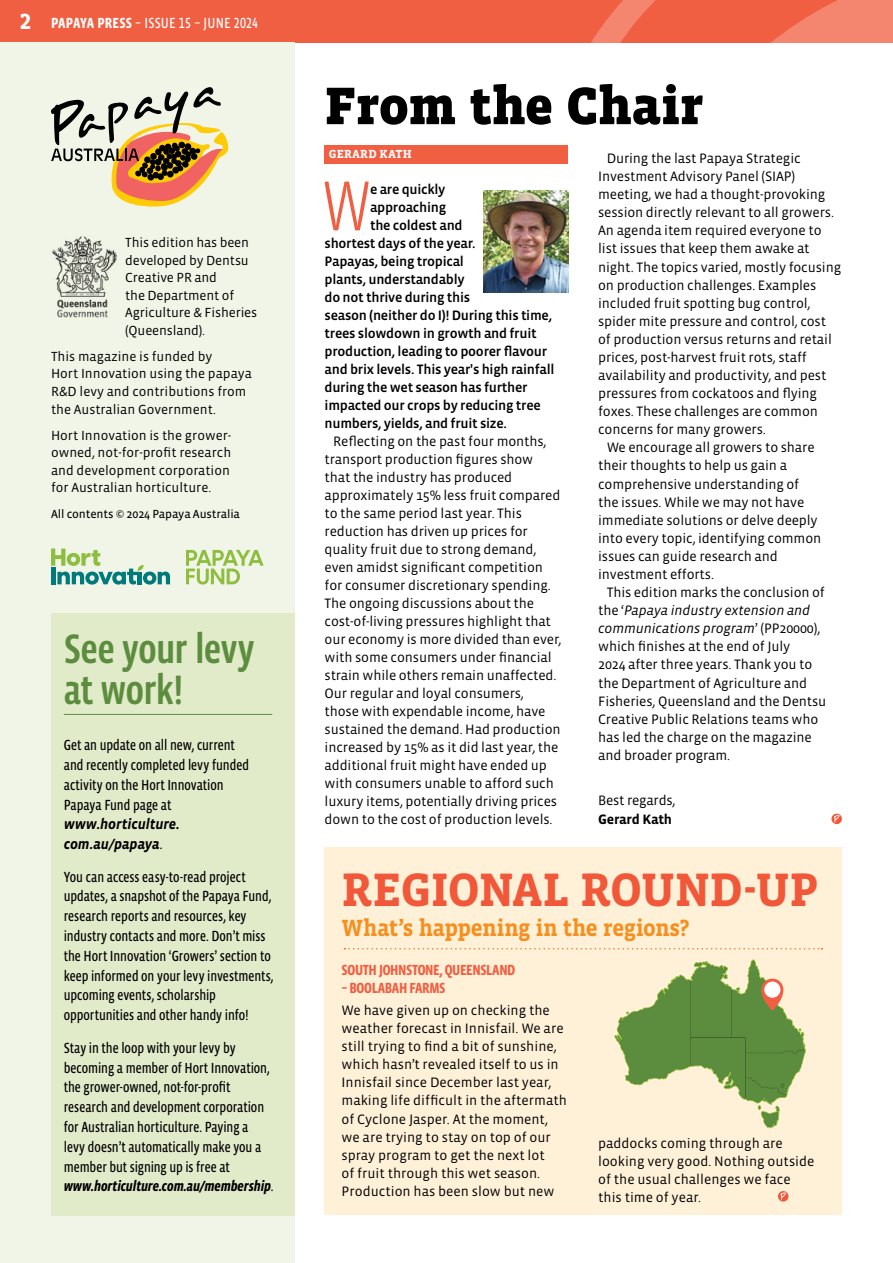
<style>
.page{position:relative;width:893px;height:1263px;background:#fff}
.page>*{position:absolute;margin:0;border:0;box-sizing:border-box;transform-origin:0 0}
.FIRST_PARA_DROP_CAP{font:300 72.3px "Vista Sans Nar OTCE";color:#f15f42}
.t1{font:900 54px "Vista Slab OTCE";letter-spacing:-.01em;color:#000}
.t2{font:700 48px "Vista Slab OTCE";letter-spacing:-.015em;color:#f15839}
.Story_end_info_-_HDR{font:500 42px/40.8px "Vista Sans Nar OTCE";letter-spacing:-.015em;color:#5c8d3e}
.t3{font:700 24px "Vista Slab OTCE";letter-spacing:-.015em;color:#f78f1e;scale:.95 1}
.Story_end_info{font:15px/19.8px "Vista Sans Nar OTCE";color:#000}
.SUB{font:700 15px "Vista Sans Nar OTCE";letter-spacing:-.025em;color:#f15f42}
.t4{font:15px "Vista Sans Nar OTCE";letter-spacing:.01em;color:#fff}
.BODY{font:13.95px/18.1px "Vista Sans OTCE";letter-spacing:-.01em;color:#000}
.SUB-2{font:13.95px/18px "Vista Sans OTCE";color:#000}
.FIRST_PARA_DROP_CAP-2{font:500 13.95px "Vista Sans OTCE";letter-spacing:-.02em;color:#000}
.BODY-2{font:700 13.95px "Vista Sans OTCE";letter-spacing:-.015em;color:#000}
.BODY-3{font:13.5px/17.5px "Vista Sans OTCE";color:#000}
.BODY-4{font:12px "Vista Sans OTCE";letter-spacing:-.01em;color:#000}
.BYLINE{font:700 12px "Vista Slab OTCE";letter-spacing:.025em;color:#fff}
.s1{font-family:"Vista Slab OTCE";font-weight:700;font-size:22.5px}
.s2{font-weight:700}
.s3{font-family:"Vista Sans OTCE";font-weight:700;font-style:italic}
.s4{font-weight:700;font-style:italic}
.s5{font-style:italic}
</style>
<div class="page">
<div style="left:0;top:0;width:893px;height:43px;background:#f15f42"></div>
<svg style="left:517px;top:0;width:376px;height:293px"></svg>
<div style="left:0;top:43px;width:295px;height:1220px;background:#f1f5e7"></div>
<svg style="left:51px;top:87px;width:177px;height:120px"></svg>
<div style="left:51px;top:613px;width:244px;height:118px;background:#e1eac9"></div>
<div style="left:51px;top:727px;width:244px;height:147px;background:#e1eac9"></div>
<div style="left:51px;top:858px;width:244px;height:187px;background:#e1eac9"></div>
<div style="left:51px;top:1029px;width:244px;height:187px;background:#e1eac9"></div>
<hr style="left:64px;top:714px;width:208px;height:1px;background:#5c8d3e">
<img style="left:484px;top:191px;width:84px;height:101px">
<img style="left:51px;top:236px;width:66px;height:81px">
<div style="left:325px;top:145px;width:243px;height:19px;background:#f15f42"></div>
<svg style="left:831px;top:814px;width:11px;height:10px"></svg>
<svg style="left:834px;top:815px;width:6px;height:8px"></svg>
<svg style="left:186px;top:550px;width:78px;height:35px"></svg>
<svg style="left:51px;top:549px;width:119px;height:36px"></svg>
<div style="left:325px;top:848px;width:517px;height:367px;background:#fff0d8"></div>
<svg style="left:344px;top:948px;width:478px;height:1px"></svg>
<svg style="left:778px;top:1191px;width:10px;height:10px"></svg>
<svg style="left:780px;top:1192px;width:6px;height:8px"></svg>
<svg style="left:614px;top:959px;width:192px;height:169px"></svg>
<svg style="left:761px;top:979px;width:22px;height:32px"></svg>
<div style="left:764px;top:981px;width:16px;height:17px;background:#fff;border-radius:8px"></div>
<p class="t4" style="left:20px;top:14px;width:240px"><span class="s1">2</span> <span class="s2">PAPAYA PRESS</span> – ISSUE 15 – JUNE 2024</p>
<p class="BODY-3" style="left:125px;top:234px;width:134px">This edition has been developed by Dentsu<br>Creative PR and<br>the Department of<br>Agriculture &amp; Fisheries (Queensland).</p>
<p class="BODY-3" style="left:51px;top:347px;width:202px">This magazine is funded by<br>Hort Innovation using the papaya<br>R&amp;D levy and contributions from the Australian Government.</p>
<p class="BODY-3" style="left:51px;top:426px;width:182px;text-align:justify">Hort Innovation is the grower&shy;owned, not-for-profit research and development corporation for Australian horticulture.</p>
<p class="BODY-4" style="left:51px;top:507px;width:190px">All contents © 2024 Papaya Australia</p>
<p class="Story_end_info_-_HDR" style="left:64px;top:628px;width:192px">See your levy at work!</p>
<p class="Story_end_info" style="left:64px;top:735px;width:187px">Get an update on all new, current and recently completed levy funded activity on the Hort Innovation<br>Papaya Fund page at <span class="s3">www.horticulture. com.au/papaya</span>.</p>
<p class="Story_end_info" style="left:64px;top:866px;width:211px">You can access easy-to-read project updates, a snapshot of the Papaya Fund, research reports and resources, key industry contacts and more. Don’t miss the Hort Innovation ‘Growers’ section to keep informed on your levy investments, upcoming events, scholarship opportunities and other handy info!</p>
<p class="Story_end_info" style="left:64px;top:1038px;width:211px">Stay in the loop with your levy by becoming a member of Hort Innovation, the grower-owned, not-for-profit research and development corporation for Australian horticulture. Paying a levy doesn’t automatically make you a member but signing up is free at <span class="s4">www.horticulture.com.au/membership</span>.</p>
<h1 class="t1" style="left:325px;top:75px;width:380px">From the Chair</h1>
<p class="BYLINE" style="left:329px;top:147px;width:84px">GERARD KATH</p>
<p class="FIRST_PARA_DROP_CAP" style="left:322px;top:165px;width:51px">W</p>
<p class="FIRST_PARA_DROP_CAP-2" style="left:370px;top:182px;width:77px">e are quickly</p>
<p class="BODY" style="left:598px;top:149px;width:245px;text-indent:9px">During the last Papaya Strategic Investment Advisory Panel (SIAP) meeting, we had a thought-provoking session directly relevant to all growers.<br>An agenda item required everyone to list issues that keep them awake at night. The topics varied, mostly focusing on production challenges. Examples included fruit spotting bug control, spider mite pressure and control, cost of production versus returns and retail prices, post-harvest fruit rots, staff availability and productivity, and pest pressures from cockatoos and flying foxes. These challenges are common concerns for many growers.</p>
<p class="BODY" style="left:598px;top:438px;width:225px;text-indent:9px">We encourage all growers to share their thoughts to help us gain a comprehensive understanding of the issues. While we may not have immediate solutions or delve deeply into every topic, identifying common issues can guide research and investment efforts.</p>
<p class="BODY" style="left:598px;top:583px;width:230px;text-indent:9px">This edition marks the conclusion of the ‘<span class="s5">Papaya industry extension and communications program</span>’ (PP20000), which finishes at the end of July<br>2024 after three years. Thank you to the Department of Agriculture and Fisheries, Queensland and the Dentsu Creative Public Relations teams who has led the charge on the magazine and broader program.</p>
<p class="BODY" style="left:598px;top:791px;width:79px">Best regards,</p>
<p class="BODY-2" style="left:598px;top:811px;width:75px">Gerard Kath</p>
<p class="FIRST_PARA_DROP_CAP-2" style="left:370px;top:200px;width:78px">approaching</p>
<p class="FIRST_PARA_DROP_CAP-2" style="left:370px;top:218px;width:94px">the coldest and</p>
<p class="FIRST_PARA_DROP_CAP-2" style="left:325px;top:236px;width:153px">shortest days of the year.</p>
<p class="FIRST_PARA_DROP_CAP-2" style="left:325px;top:254px;width:141px">Papayas, being tropical</p>
<p class="FIRST_PARA_DROP_CAP-2" style="left:325px;top:272px;width:142px">plants, understandably</p>
<p class="FIRST_PARA_DROP_CAP-2" style="left:325px;top:290px;width:147px">do not thrive during this</p>
<p class="FIRST_PARA_DROP_CAP-2" style="left:325px;top:308px;width:229px">season (neither do I)! During this time,</p>
<p class="FIRST_PARA_DROP_CAP-2" style="left:325px;top:326px;width:214px">trees slowdown in growth and fruit</p>
<p class="FIRST_PARA_DROP_CAP-2" style="left:325px;top:344px;width:224px">production, leading to poorer flavour</p>
<p class="FIRST_PARA_DROP_CAP-2" style="left:325px;top:362px;width:232px">and brix levels. This year's high rainfall</p>
<p class="FIRST_PARA_DROP_CAP-2" style="left:325px;top:380px;width:205px">during the wet season has further</p>
<p class="FIRST_PARA_DROP_CAP-2" style="left:325px;top:398px;width:218px">impacted our crops by reducing tree</p>
<p class="FIRST_PARA_DROP_CAP-2" style="left:325px;top:416px;width:184px">numbers, yields, and fruit size.</p>
<p class="BODY" style="left:325px;top:432px;width:239px;text-indent:9px">Reflecting on the past four months, transport production figures show that the industry has produced approximately 15% less fruit compared to the same period last year. This reduction has driven up prices for quality fruit due to strong demand, even amidst significant competition for consumer discretionary spending.<br>The ongoing discussions about the cost-of-living pressures highlight that our economy is more divided than ever, with some consumers under financial strain while others remain unaffected.<br>Our regular and loyal consumers, those with expendable income, have sustained the demand. Had production increased by 15% as it did last year, the additional fruit might have ended up with consumers unable to afford such luxury items, potentially driving prices down to the cost of production levels.</p>
<h1 class="t2" style="left:342px;top:863px;width:478px">REGIONAL ROUND-UP</h1>
<h1 class="t3" style="left:342px;top:915px;width:368px">What’s happening in the regions?</h1>
<p class="SUB" style="left:342px;top:961px;width:175px">SOUTH JOHNSTONE, QUEENSLAND</p>
<p class="SUB" style="left:342px;top:979px;width:105px">– BOOLABAH FARMS</p>
<p class="SUB-2" style="left:342px;top:1002px;width:227px">We have given up on checking the weather forecast in Innisfail. We are still trying to find a bit of sunshine, which hasn’t revealed itself to us in Innisfail since December last year, making life difficult in the aftermath of Cyclone Jasper. At the moment, we are trying to stay on top of our spray program to get the next lot<br>of fruit through this wet season.<br>Production has been slow but new</p>
<p class="SUB-2" style="left:598px;top:1134px;width:218px">paddocks coming through are looking very good. Nothing outside of the usual challenges we face this time of year.</p>
</div>
